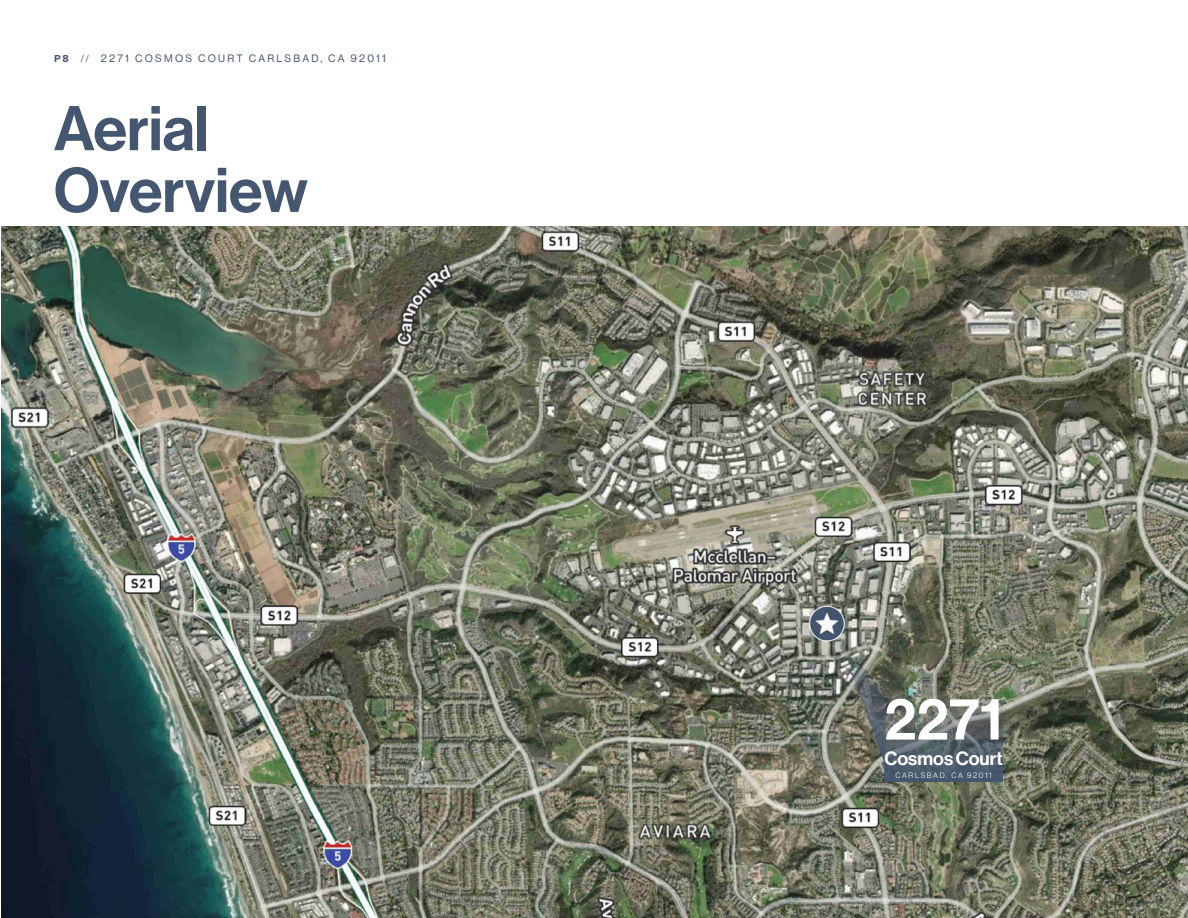
<style>
.page{position:relative;width:1188px;height:918px;background:#fff}
.page>*{position:absolute;margin:0;border:0;box-sizing:border-box;transform-origin:0 0}
.t1{font:61.8px/61.8px "N Haas Grotesk DS Pro 65 Md";color:#445670}
.t2{font:58.5px "N Haas Grotesk DS Pro 65 Md";color:#fff}
.t3{font:18.9px "N Haas Grotesk DS Pro 65 Md";color:#fff}
.t4{font:10.5px "N Haas Grotesk DS Pro 55 Rg";letter-spacing:.215em;color:#445670}
.t5{font:7.65px "N Haas Grotesk DS Pro 45 Lt";letter-spacing:.21em;color:#fff}
.s1{font-family:"Proxima Nova";font-weight:700}
.s2{font-family:"Proxima Nova"}
</style>
<div class="page">
<img style="left:2px;top:227px;width:1186px;height:691px">
<svg style="left:885px;top:694px;width:118px;height:88px;background:#5e686b"></svg>
<svg style="left:837px;top:634px;width:48px;height:129px;background:#767970"></svg>
<p class="t4" style="left:54px;top:53px;width:333px"><span class="s1">P8</span> <span class="s2">//</span> 2271 COSMOS COURT CARLSBAD, CA 92011</p>
<h1 class="t1" style="left:54px;top:99px;width:255px">Aerial<br>Overview</h1>
<h2 class="t2" style="left:885px;top:685px;width:120px">2271</h2>
<h3 class="t3" style="left:885px;top:747px;width:120px">Cosmos Court</h3>
<p class="t5" style="left:895px;top:771px;width:98px">CARLSBAD, CA 92011</p>
</div>
